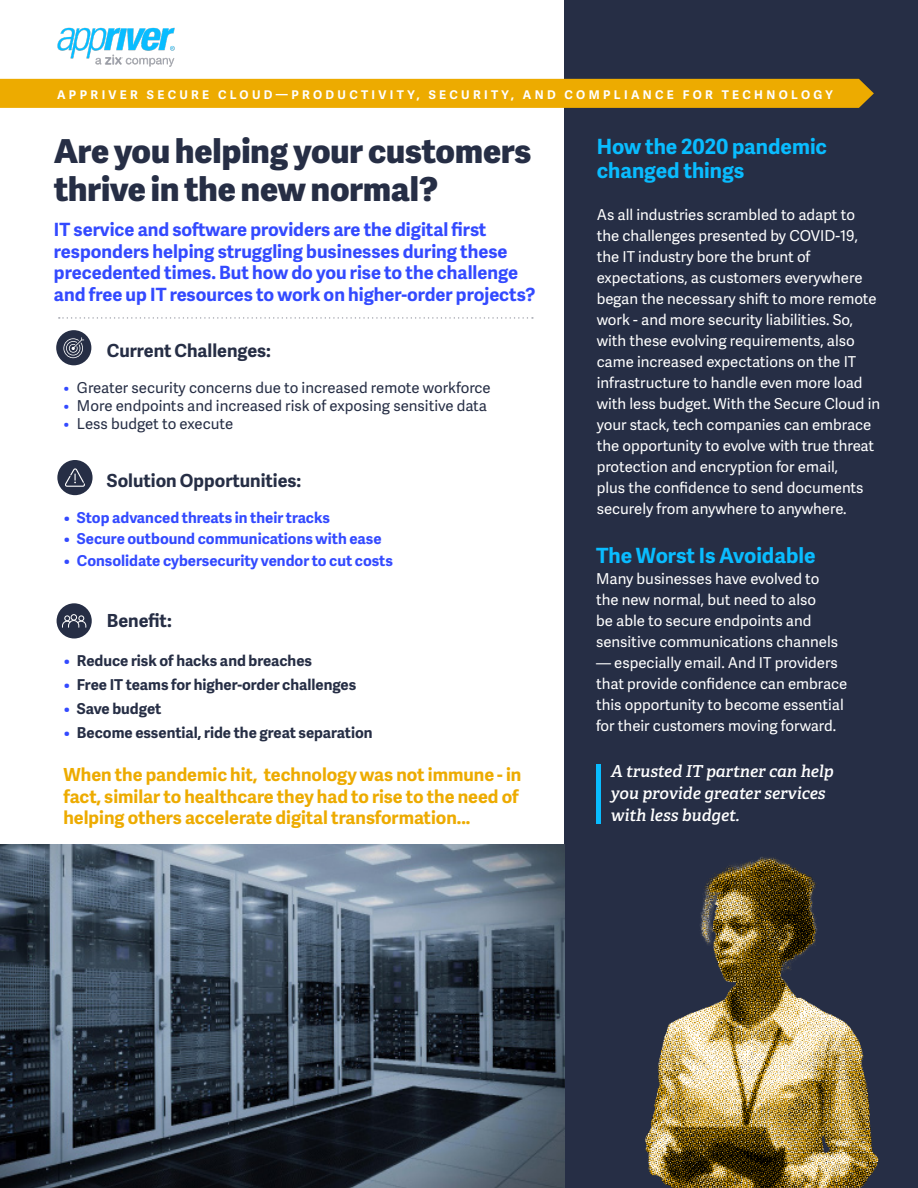
<style>
.page{position:relative;width:918px;height:1188px;background:#fff}
.page>*{position:absolute;margin:0;border:0;box-sizing:border-box;transform-origin:0 0}
.t1{font:800 33px/38px "Adelle Sans";color:#262e45}
.t2{font:700 21px/24px "Adelle Sans";color:#09bcff}
.t3{font:700 18.3px/21.9px "Adelle Sans";color:#334aff}
.t4{font:700 18px/21.6px "Adelle Sans";color:#edab00}
.t5{font:700 18px "Adelle Sans";color:#262e45}
.t6{font:italic 16.5px/22.2px "Adelle PE Sb";color:#fff}
.t7{font:15px/21px "Adelle Sans";color:#fff}
.t8{font:15px "Adelle Sans";color:#262e45}
.t9{font:700 15px "Adelle Sans";color:#262e45}
.t10{font:700 15px "Adelle Sans";color:#334aff}
.t11{font:700 12px "Adelle Sans";letter-spacing:.28em;color:#fff}
.s1{color:#334aff}
</style>
<div class="page">
<div style="left:565px;top:0;width:353px;height:1188px;background:#262e45"></div>
<svg style="left:59px;top:317px;width:474px;height:2px"></svg>
<div style="left:596px;top:765px;width:5px;height:59px;background:#09bcff"></div>
<div style="left:56px;top:330px;width:35px;height:35px;background:#262e45;border-radius:50%"></div>
<svg style="left:63px;top:337px;width:21px;height:21px"></svg>
<div style="left:57px;top:460px;width:36px;height:35px;background:#262e45;border-radius:50%"></div>
<svg style="left:65px;top:468px;width:20px;height:19px"></svg>
<div style="left:57px;top:603px;width:35px;height:36px;background:#262e45;border-radius:50%"></div>
<div style="left:0;top:79px;width:874px;height:29px;background:#edab00"></div>
<svg style="left:62px;top:614px;width:24px;height:14px"></svg>
<img style="left:459px;top:808px;width:420px;height:380px">
<img style="left:0;top:845px;width:565px;height:343px">
<img style="left:57px;top:27px;width:118px;height:40px">
<p class="t11" style="left:57px;top:85px;width:777px">APPRIVER SECURE CLOUD—PRODUCTIVITY, SECURITY, AND COMPLIANCE FOR TECHNOLOGY</p>
<p class="t1" style="left:54px;top:131px;width:479px">Are you helping your customers thrive in the new normal?</p>
<p class="t3" style="left:54px;top:217px;width:483px">IT service and software providers are the digital first responders helping struggling businesses during these precedented times. But how do you rise to the challenge and free up IT resources to work on higher-order projects?</p>
<p class="t5" style="left:107px;top:337px;width:166px">Current Challenges:</p>
<p class="t8" style="left:63px;top:377px;width:429px"><span class="s1">•</span> Greater security concerns due to increased remote workforce</p>
<p class="t8" style="left:63px;top:395px;width:425px"><span class="s1">•</span> More endpoints and increased risk of exposing sensitive data</p>
<p class="t8" style="left:63px;top:413px;width:171px"><span class="s1">•</span> Less budget to execute</p>
<p class="t5" style="left:107px;top:467px;width:196px">Solution Opportunities:</p>
<p class="t10" style="left:63px;top:506px;width:268px">• Stop advanced threats in their tracks</p>
<p class="t10" style="left:63px;top:528px;width:320px">• Secure outbound communications with ease</p>
<p class="t10" style="left:63px;top:549px;width:331px">• Consolidate cybersecurity vendor to cut costs</p>
<p class="t5" style="left:107px;top:607px;width:66px">Benefit:</p>
<p class="t9" style="left:63px;top:650px;width:250px"><span class="s1">•</span> Reduce risk of hacks and breaches</p>
<p class="t9" style="left:63px;top:674px;width:294px"><span class="s1">•</span> Free IT teams for higher-order challenges</p>
<p class="t9" style="left:63px;top:698px;width:99px"><span class="s1">•</span> Save budget</p>
<p class="t9" style="left:63px;top:722px;width:311px"><span class="s1">•</span> Become essential, ride the great separation</p>
<p class="t4" style="left:63px;top:763px;width:459px">When the pandemic hit, technology was not immune - in fact, similar to healthcare they had to rise to the need of helping others accelerate digital transformation...</p>
<p class="t2" style="left:597px;top:134px;width:232px">How the 2020 pandemic changed things</p>
<p class="t7" style="left:597px;top:204px;width:285px">As all industries scrambled to adapt to the challenges presented by COVID-19, the IT industry bore the brunt of expectations, as customers everywhere began the necessary shift to more remote work - and more security liabilities. So, with these evolving requirements, also came increased expectations on the IT infrastructure to handle even more load with less budget. With the Secure Cloud in your stack, tech companies can embrace the opportunity to evolve with true threat protection and encryption for email,<br>plus the confidence to send documents securely from anywhere to anywhere.</p>
<p class="t2" style="left:596px;top:542px;width:221px">The Worst Is Avoidable</p>
<p class="t7" style="left:596px;top:567px;width:243px">Many businesses have evolved to the new normal, but need to also<br>be able to secure endpoints and sensitive communications channels</p>
<p class="t7" style="left:596px;top:651px;width:253px">— especially email. And IT providers that provide confidence can embrace this opportunity to become essential for their customers moving forward.</p>
<p class="t6" style="left:611px;top:759px;width:225px">A trusted IT partner can help you provide greater services with less budget.</p>
</div>
